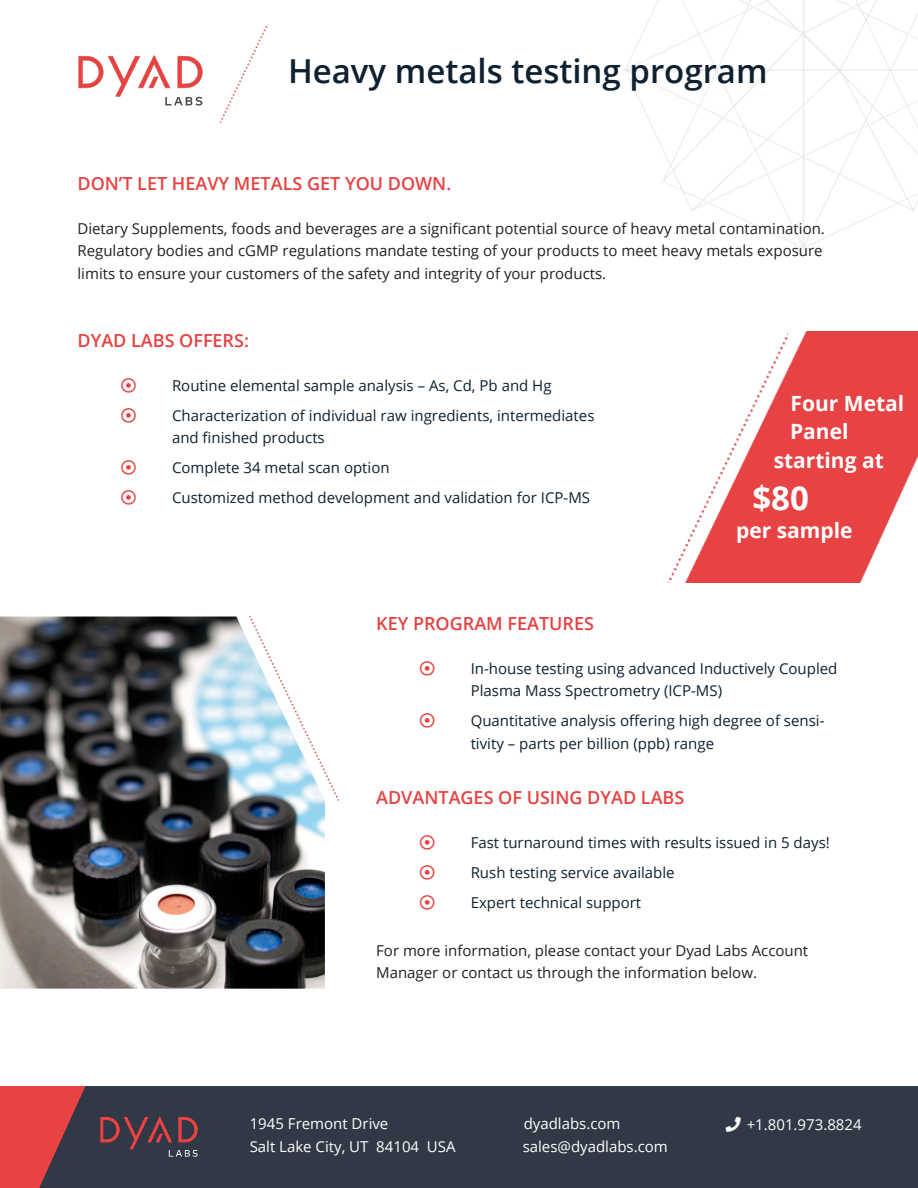
<style>
.page{position:relative;width:918px;height:1188px;background:#fff}
.page>*{position:absolute;margin:0;border:0;box-sizing:border-box;transform-origin:0 0}
.main_title{font:600 33px "Open Sans";color:#0f2130}
.Body_copy{font:700 33px "Open Sans";color:#fff}
.Body_copy-2{font:700 21px "Open Sans";color:#fff}
.small_heading{font:600 18px "Open Sans";color:#e74242}
.t1{font:15px/22.5px "Open Sans";color:#0f2130}
.Body_copy-3{font:15px/22.5px "Open Sans";color:#231f20}
.Body_copy-4{font:15px/22.5px "Open Sans";color:#fff}
</style>
<div class="page">
<div style="left:1px;top:1086px;width:917px;height:102px;background:#313946"></div>
<img style="left:100px;top:1116px;width:98px;height:41px">
<img style="left:78px;top:55px;width:125px;height:51px">
<img style="left:220px;top:26px;width:48px;height:97px">
<img style="left:0;top:1086px;width:86px;height:102px">
<svg style="left:0;top:1086px;width:1px;height:21px"></svg>
<img style="left:788px;top:332px;width:130px;height:251px">
<img style="left:667px;top:333px;width:121px;height:250px">
<img style="left:0;top:617px;width:325px;height:372px">
<img style="left:236px;top:617px;width:103px;height:186px">
<p class="main_title" style="left:288px;top:48px;width:481px">Heavy metals testing program</p>
<p class="small_heading" style="left:78px;top:171px;width:375px">DON’T LET HEAVY METALS GET YOU DOWN.</p>
<p class="Body_copy-3" style="left:78px;top:217px;width:749px">Dietary Supplements, foods and beverages are a significant potential source of heavy metal contamination.<br>Regulatory bodies and cGMP regulations mandate testing of your products to meet heavy metals exposure limits to ensure your customers of the safety and integrity of your products.</p>
<p class="small_heading" style="left:78px;top:328px;width:173px">DYAD LABS OFFERS:</p>
<p class="t1" style="left:172px;top:374px;width:381px">Routine elemental sample analysis – As, Cd, Pb and Hg</p>
<p class="t1" style="left:172px;top:404px;width:424px">Characterization of individual raw ingredients, intermediates and finished products</p>
<p class="t1" style="left:172px;top:456px;width:219px">Complete 34 metal scan option</p>
<p class="t1" style="left:172px;top:486px;width:420px">Customized method development and validation for ICP-MS</p>
<p class="Body_copy-2" style="left:791px;top:388px;width:115px">Four Metal</p>
<p class="Body_copy-2" style="left:790px;top:417px;width:60px">Panel</p>
<p class="Body_copy-2" style="left:774px;top:445px;width:112px">starting at</p>
<p class="Body_copy" style="left:752px;top:474px;width:58px">$80</p>
<p class="Body_copy-2" style="left:736px;top:516px;width:118px">per sample</p>
<p class="small_heading" style="left:376px;top:611px;width:219px">KEY PROGRAM FEATURES</p>
<p class="t1" style="left:471px;top:657px;width:368px">In-house testing using advanced Inductively Coupled<br>Plasma Mass Spectrometry (ICP-MS)</p>
<p class="t1" style="left:471px;top:709px;width:355px">Quantitative analysis offering high degree of sensi&shy;tivity – parts per billion (ppb) range</p>
<p class="small_heading" style="left:376px;top:785px;width:310px">ADVANTAGES OF USING DYAD LABS</p>
<p class="t1" style="left:471px;top:831px;width:361px">Fast turnaround times with results issued in 5 days!</p>
<p class="t1" style="left:471px;top:861px;width:206px">Rush testing service available</p>
<p class="t1" style="left:471px;top:891px;width:172px">Expert technical support</p>
<p class="Body_copy-3" style="left:376px;top:939px;width:434px">For more information, please contact your Dyad Labs Account<br>Manager or contact us through the information below.</p>
<p class="Body_copy-4" style="left:250px;top:1112px;width:140px">1945 Fremont Drive</p>
<p class="Body_copy-4" style="left:726px;top:1113px;width:137px">□■ +1.801.973.8824</p>
<p class="Body_copy-4" style="left:250px;top:1135px;width:207px">Salt Lake City, UT 84104 USA</p>
<p class="Body_copy-4" style="left:524px;top:1112px;width:139px">dyadlabs.com info@dyadlabs.com</p>
<p class="Body_copy-4" style="left:523px;top:1135px;width:147px">sales@dyadlabs.com</p>
</div>
